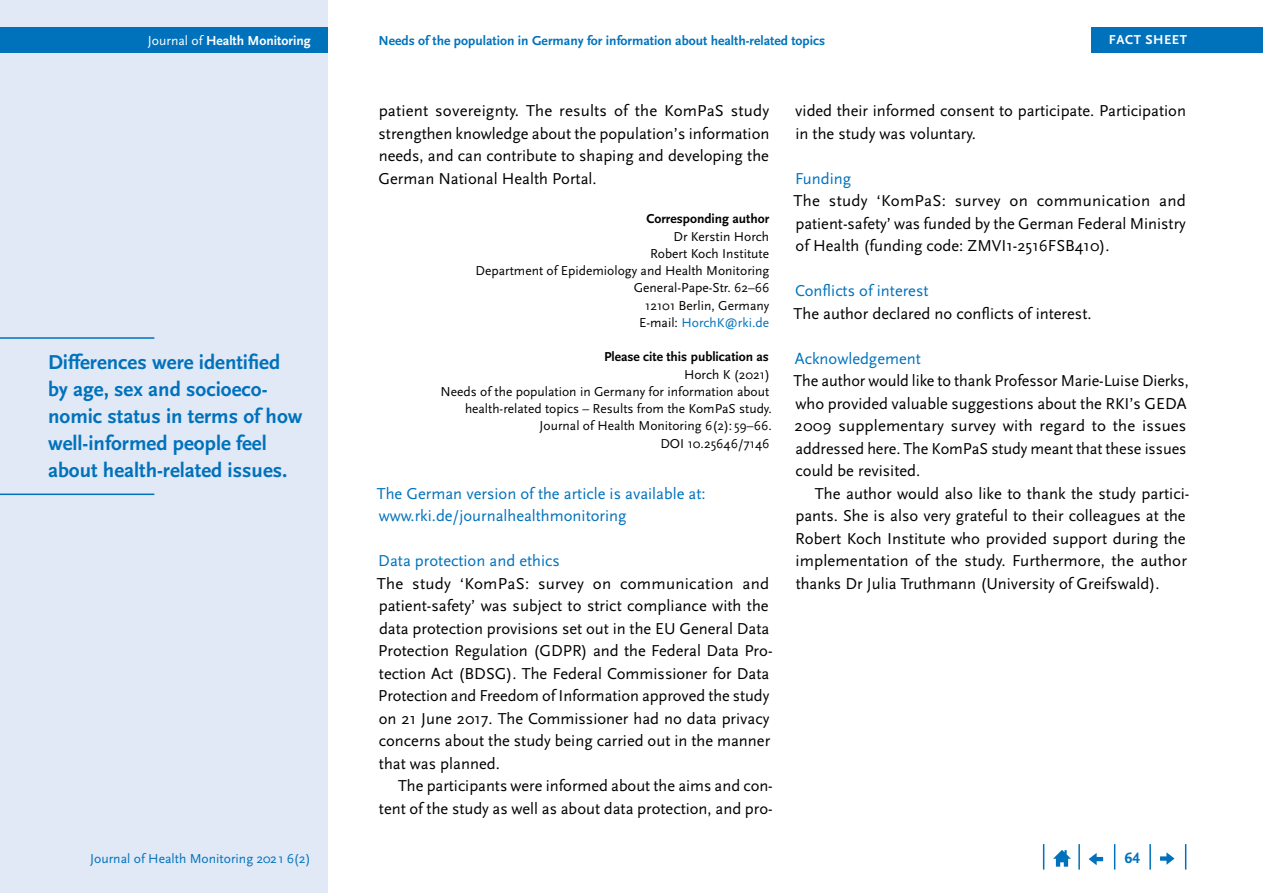
<style>
.page{position:relative;width:1263px;height:893px;background:#fff}
.page>*{position:absolute;margin:0;border:0;box-sizing:border-box;transform-origin:0 0}
.t1{font:700 21px/27px "Scala Sans Pro";color:#0072bc}
.Copy{font:16.5px/22.5px "Scala Sans Pro";color:#000}
.Copy_Einzug{font:16.5px/22.5px "Scala Sans Pro";color:#000}
.Copy-2{font:16.5px "Scala Sans Pro";color:#0072bc}
.t2{font:700 15.75px "Scala Sans Pro";color:#0072bc}
.t3{font:700 13.65px "Scala Sans Pro";color:#0072bc}
.t4{font:13.65px "Scala Sans Pro";color:#0072bc}
.t5{font:700 13.65px "Scala Sans Pro";color:#fff}
.Impressum_klein{font:13.5px/17.2px "Scala Sans Pro";color:#000;text-align:right}
.t6{font:700 13.5px "Scala Sans Pro";color:#000}
.Impressum_klein-2{font:13.5px "Scala Sans Pro";color:#0072bc}
.t7{font:700 13.5px "Scala Sans Pro";letter-spacing:.04em;color:#fff}
.s1{font-weight:400}
.s2{color:#000}
</style>
<div class="page">
<div style="left:0;top:0;width:327px;height:893px;background:#e1e8f6"></div>
<div style="left:0;top:28px;width:327px;height:25px;background:#0072bc"></div>
<svg style="left:1185px;top:844px;width:1px;height:26px"></svg>
<hr style="left:1149px;top:844px;width:2px;height:26px;background:#0072bc">
<svg style="left:1114px;top:844px;width:1px;height:26px"></svg>
<hr style="left:1078px;top:844px;width:2px;height:26px;background:#0072bc">
<svg style="left:1043px;top:844px;width:1px;height:26px"></svg>
<svg style="left:1053px;top:850px;width:18px;height:17px"></svg>
<svg style="left:1089px;top:853px;width:14px;height:12px"></svg>
<svg style="left:1160px;top:852px;width:14px;height:13px"></svg>
<div style="left:1091px;top:28px;width:172px;height:25px;background:#0072bc"></div>
<hr style="left:0;top:337px;width:154px;height:2px;background:#0072bc">
<hr style="left:0;top:494px;width:154px;height:1px;background:#0072bc">
<p class="t5" style="left:148px;top:33px;width:164px"><span class="s1">Journal of</span> Health Monitoring</p>
<p class="t3" style="left:378px;top:33px;width:448px">Needs of the population in Germany for information about health-related topics</p>
<p class="t7" style="left:1109px;top:32px;width:80px">FACT SHEET</p>
<p class="t1" style="left:48px;top:348px;width:256px">Differences were identified by age, sex and socioeco&shy;nomic status in terms of how well-informed people feel about health-related issues.</p>
<p class="t4" style="left:90px;top:850px;width:222px">Journal of Health Monitoring 2021 6(2)</p>
<p class="Copy_Einzug" style="left:378px;top:99px;width:392px;text-align:justify">patient sovereignty. The results of the KomPaS study strengthen knowledge about the population’s information needs, and can contribute to shaping and developing the German National Health Portal.</p>
<h3 class="t6" style="left:647px;top:211px;width:124px">Corresponding author</h3>
<p class="Impressum_klein" style="left:673px;top:228px;width:97px">Dr Kerstin Horch</p>
<p class="Impressum_klein" style="left:650px;top:245px;width:120px">Robert Koch Institute</p>
<p class="Impressum_klein" style="left:475px;top:262px;width:295px">Department of Epidemiology and Health Monitoring</p>
<p class="Impressum_klein" style="left:634px;top:279px;width:137px">General-Pape-Str. 62–66</p>
<p class="Impressum_klein" style="left:645px;top:297px;width:126px">12101 Berlin, Germany</p>
<p class="Impressum_klein-2" style="left:639px;top:315px;width:131px"><span class="s2">E-mail:</span> HorchK@rki.de</p>
<h3 class="t6" style="left:604px;top:349px;width:166px">Please cite this publication as</h3>
<p class="Impressum_klein" style="left:441px;top:366px;width:333px">Horch K (2021)<br>Needs of the population in Germany for information about health-related topics – Results from the KomPaS study.<br>Journal of Health Monitoring 6(2): 59–66.<br>DOI 10.25646/7146</p>
<p class="Copy-2" style="left:377px;top:484px;width:330px">The German version of the article is available at:</p>
<p class="Copy-2" style="left:379px;top:506px;width:249px">www.rki.de/journalhealthmonitoring</p>
<h2 class="Copy-2" style="left:378px;top:551px;width:183px">Data protection and ethics</h2>
<p class="Copy" style="left:377px;top:572px;width:397px">The study ‘KomPaS: survey on communication and patient-safety’ was subject to strict compliance with the data protection provisions set out in the EU General Data Protection Regulation (GDPR) and the Federal Data Pro&shy;tection Act (BDSG). The Federal Commissioner for Data Protection and Freedom of Information approved the study on 21 June 2017. The Commissioner had no data privacy concerns about the study being carried out in the manner that was planned.</p>
<p class="Copy_Einzug" style="left:379px;top:774px;width:395px;text-align:right">The participants were informed about the aims and con&shy;tent of the study as well as about data protection, and pro-</p>
<p class="Copy_Einzug" style="left:795px;top:99px;width:392px">vided their informed consent to participate. Participation in the study was voluntary.</p>
<h2 class="Copy-2" style="left:795px;top:169px;width:58px">Funding</h2>
<p class="Copy" style="left:794px;top:189px;width:394px;text-align:justify">The study ‘KomPaS: survey on communication and patient-safety’ was funded by the German Federal Ministry of Health (funding code: ZMVI1-2516FSB410).</p>
<h2 class="Copy-2" style="left:795px;top:281px;width:135px">Conflicts of interest</h2>
<p class="Copy" style="left:794px;top:302px;width:299px">The author declared no conflicts of interest.</p>
<h2 class="Copy-2" style="left:795px;top:349px;width:127px">Acknowledgement</h2>
<p class="Copy" style="left:794px;top:369px;width:397px">The author would like to thank Professor Marie-Luise Dierks, who provided valuable suggestions about the RKI’s GEDA 2009 supplementary survey with regard to the issues addressed here. The KomPaS study meant that these issues could be revisited.</p>
<p class="Copy_Einzug" style="left:795px;top:482px;width:396px;text-indent:20px">The author would also like to thank the study partici&shy;pants. She is also very grateful to their colleagues at the Robert Koch Institute who provided support during the implementation of the study. Furthermore, the author thanks Dr Julia Truthmann (University of Greifswald).</p>
<p class="t2" style="left:1124px;top:849px;width:17px">64</p>
</div>
